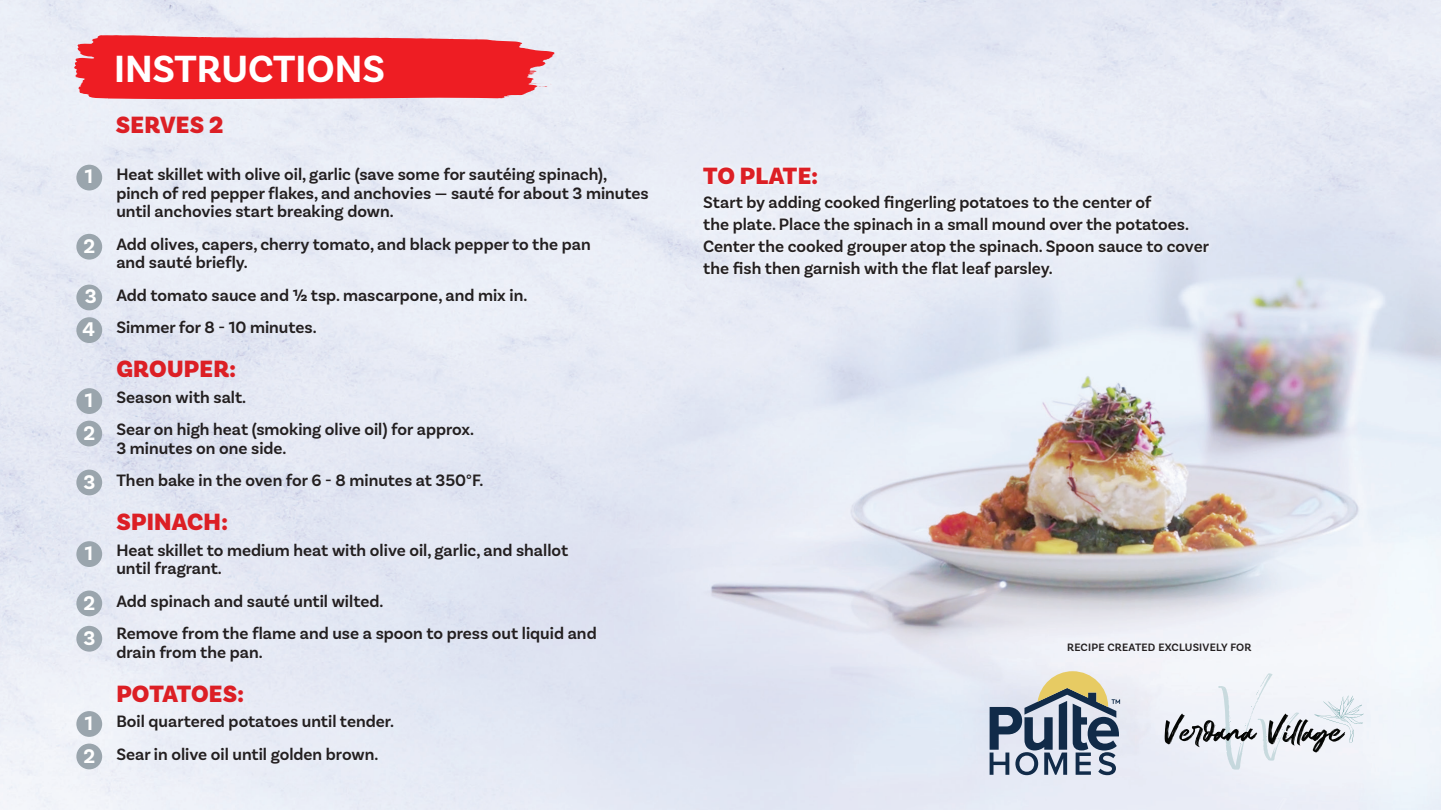
<style>
.page{position:relative;width:1441px;height:810px;background:#fff}
.page>*{position:absolute;margin:0;border:0;box-sizing:border-box;transform-origin:0 0}
.t1{font:700 39.75px "Basic Sans";color:#fff}
.t2{font:900 24.75px "Basic Sans";letter-spacing:.01em;color:#dc1f25}
.t3{font:900 24.75px "Basic Sans";letter-spacing:-.01em;color:#dc1f25}
.t4{font:700 20.77px/32.7px "Basic Sans";color:#fff}
.t5{font:600 17.33px/32.2px "Basic Sans";color:#231f20}
.t6{font:600 11.25px "Basic Sans";letter-spacing:.02em;color:#231f20}
</style>
<div class="page">
<img style="left:0;top:0;width:1440px;height:810px">
<svg style="left:73px;top:35px;width:482px;height:64px;background:#ed343a"></svg>
<div style="left:698px;top:162px;width:515px;height:120px;background:#ebeff7"></div>
<div style="left:76px;top:165px;width:26px;height:25px;background:#9aa5ad;border-radius:50%"></div>
<div style="left:76px;top:285px;width:26px;height:25px;background:#9aa5ad;border-radius:50%"></div>
<div style="left:76px;top:317px;width:26px;height:26px;background:#9aa5ad;border-radius:50%"></div>
<div style="left:76px;top:388px;width:26px;height:26px;background:#9aa5ad;border-radius:50%"></div>
<div style="left:76px;top:711px;width:26px;height:26px;background:#9aa5ad;border-radius:50%"></div>
<div style="left:76px;top:541px;width:26px;height:26px;background:#9aa5ad;border-radius:50%"></div>
<div style="left:76px;top:234px;width:26px;height:26px;background:#9aa5ad;border-radius:50%"></div>
<div style="left:76px;top:421px;width:26px;height:25px;background:#9aa5ad;border-radius:50%"></div>
<div style="left:76px;top:744px;width:26px;height:25px;background:#9aa5ad;border-radius:50%"></div>
<div style="left:76px;top:591px;width:26px;height:25px;background:#9aa5ad;border-radius:50%"></div>
<div style="left:76px;top:470px;width:26px;height:25px;background:#9aa5ad;border-radius:50%"></div>
<div style="left:76px;top:626px;width:26px;height:26px;background:#9aa5ad;border-radius:50%"></div>
<svg style="left:989px;top:671px;width:130px;height:104px;background:#9aa2aa"></svg>
<svg style="left:1164px;top:673px;width:199px;height:97px"></svg>
<svg style="left:1271px;top:798px;width:15px;height:12px"></svg>
<p class="t4" style="left:85px;top:160px;width:10px">1</p>
<p class="t4" style="left:83px;top:230px;width:13px">2</p>
<p class="t4" style="left:82px;top:280px;width:16px">3<br>4</p>
<p class="t4" style="left:85px;top:384px;width:10px">1</p>
<p class="t4" style="left:83px;top:417px;width:13px">2</p>
<p class="t4" style="left:83px;top:466px;width:13px">3</p>
<p class="t4" style="left:85px;top:537px;width:10px">1</p>
<p class="t4" style="left:83px;top:587px;width:13px">2</p>
<p class="t4" style="left:83px;top:622px;width:13px">3</p>
<p class="t4" style="left:85px;top:707px;width:10px">1</p>
<p class="t4" style="left:83px;top:740px;width:13px">2</p>
<h1 class="t1" style="left:114px;top:45px;width:272px">INSTRUCTIONS</h1>
<h2 class="t2" style="left:116px;top:109px;width:109px">SERVES 2</h2>
<p class="t5" style="left:116px;top:165px;width:534px;line-height:18.8px">Heat skillet with olive oil, garlic (save some for sautéing spinach), pinch of red pepper flakes, and anchovies — sauté for about 3 minutes until anchovies start breaking down.</p>
<p class="t5" style="left:116px;top:235px;width:476px;line-height:18.8px">Add olives, capers, cherry tomato, and black pepper to the pan and sauté briefly.</p>
<p class="t5" style="left:116px;top:279px;width:412px">Add tomato sauce and ½ tsp. mascarpone, and mix in.<br>Simmer for 8 - 10 minutes.</p>
<h2 class="t2" style="left:116px;top:354px;width:121px">GROUPER:</h2>
<p class="t5" style="left:116px;top:381px;width:359px">Season with salt.<br>Sear on high heat (smoking olive oil) for approx.</p>
<p class="t5" style="left:116px;top:432px;width:368px">3 minutes on one side.<br>Then bake in the oven for 6 - 8 minutes at 350°F.</p>
<h2 class="t2" style="left:116px;top:507px;width:113px">SPINACH:</h2>
<p class="t5" style="left:116px;top:541px;width:453px;line-height:18.8px">Heat skillet to medium heat with olive oil, garlic, and shallot until fragrant.</p>
<p class="t5" style="left:116px;top:585px;width:482px">Add spinach and sauté until wilted.<br>Remove from the flame and use a spoon to press out liquid and</p>
<p class="t5" style="left:116px;top:636px;width:148px">drain from the pan.</p>
<h2 class="t3" style="left:116px;top:679px;width:129px">POTATOES:</h2>
<p class="t5" style="left:116px;top:706px;width:279px">Boil quartered potatoes until tender.<br>Sear in olive oil until golden brown.</p>
<h2 class="t2" style="left:703px;top:160px;width:116px">TO PLATE:</h2>
<p class="t5" style="left:703px;top:192px;width:507px;line-height:21.8px">Start by adding cooked fingerling potatoes to the center of<br>the plate. Place the spinach in a small mound over the potatoes.<br>Center the cooked grouper atop the spinach. Spoon sauce to cover the fish then garnish with the flat leaf parsley.</p>
<p class="t6" style="left:1066px;top:641px;width:186px">RECIPE CREATED EXCLUSIVELY FOR</p>
</div>
